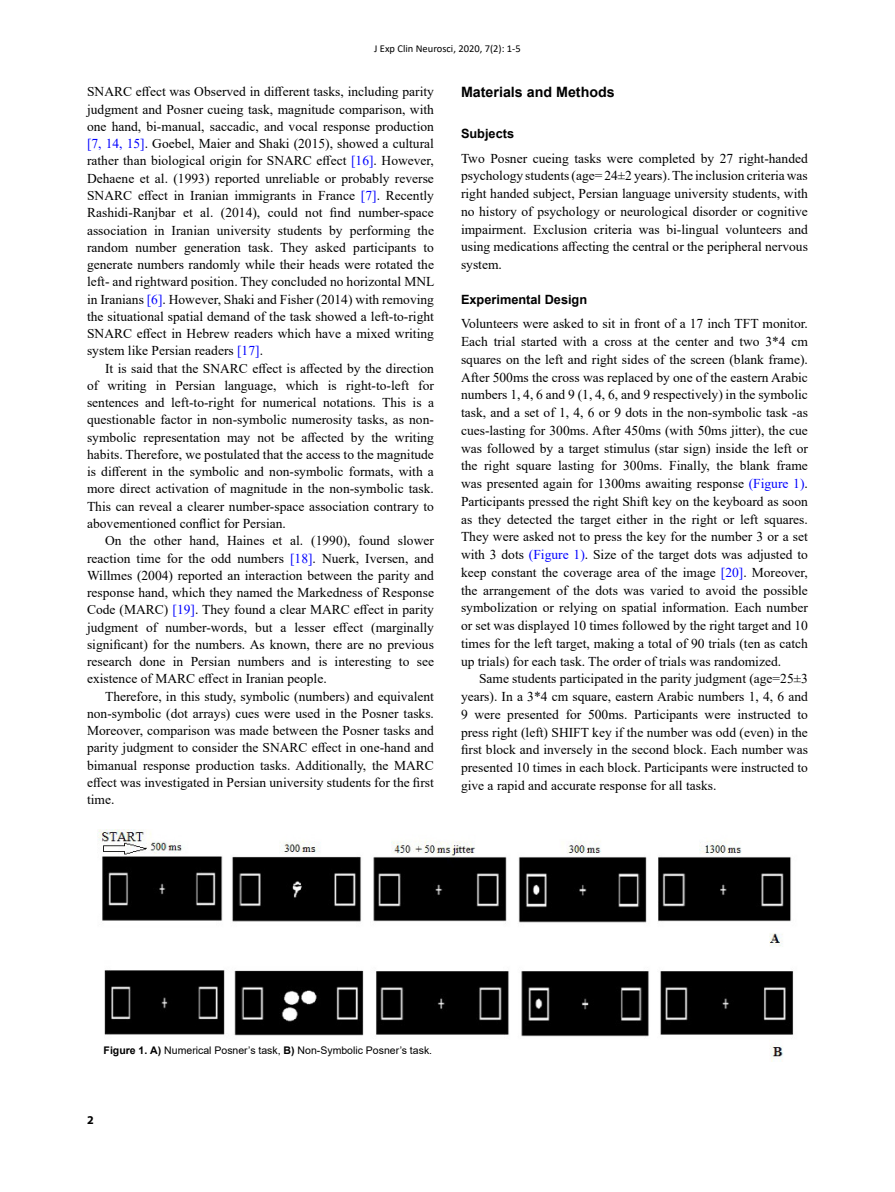
<style>
.page{position:relative;width:895px;height:1192px;background:#fff}
.page>*{position:absolute;margin:0;border:0;box-sizing:border-box;transform-origin:0 0}
.t1{font:700 14.25px "Arial";color:#000}
.t2{font:13.5px/17.2px "Times New Roman";color:#000;text-align:justify}
.t3{font:700 12.75px "Arial";color:#000}
.t4{font:700 12px "Myriad Pro";color:#000}
.t5{font:10.5px "Arial";color:#000}
.t6{font:10.5px "Calibri";color:#000}
.s1{color:#00f}
.s2{font-weight:700}
</style>
<div class="page">
<img style="left:98px;top:829px;width:696px;height:231px">
<p class="t6" style="left:374px;top:41px;width:148px">J Exp Clin Neurosci, 2020, 7(2): 1-5</p>
<p class="t2" style="left:87px;top:83px;width:349px">SNARC effect was Observed in different tasks, including parity judgment and Posner cueing task, magnitude comparison, with one hand, bi-manual, saccadic, and vocal response production <span class="s1">[7, 14, 15]</span>. Goebel, Maier and Shaki (2015), showed a cultural rather than biological origin for SNARC effect <span class="s1">[16]</span>. However, Dehaene et al. (1993) reported unreliable or probably reverse SNARC effect in Iranian immigrants in France <span class="s1">[7]</span>. Recently Rashidi-Ranjbar et al. (2014), could not find number-space association in Iranian university students by performing the random number generation task. They asked participants to generate numbers randomly while their heads were rotated the left- and rightward position. They concluded no horizontal MNL in Iranians <span class="s1">[6]</span>. However, Shaki and Fisher (2014) with removing the situational spatial demand of the task showed a left-to-right SNARC effect in Hebrew readers which have a mixed writing system like Persian readers <span class="s1">[17]</span>.</p>
<p class="t2" style="left:87px;top:359px;width:348px;text-indent:18px">It is said that the SNARC effect is affected by the direction of writing in Persian language, which is right-to-left for sentences and left-to-right for numerical notations. This is a questionable factor in non-symbolic numerosity tasks, as non&shy;symbolic representation may not be affected by the writing habits. Therefore, we postulated that the access to the magnitude is different in the symbolic and non-symbolic formats, with a more direct activation of magnitude in the non-symbolic task.<br>This can reveal a clearer number-space association contrary to abovementioned conflict for Persian.</p>
<p class="t2" style="left:87px;top:531px;width:348px;text-indent:18px">On the other hand, Haines et al. (1990), found slower reaction time for the odd numbers <span class="s1">[18]</span>. Nuerk, Iversen, and Willmes (2004) reported an interaction between the parity and response hand, which they named the Markedness of Response Code (MARC) <span class="s1">[19]</span>. They found a clear MARC effect in parity judgment of number-words, but a lesser effect (marginally significant) for the numbers. As known, there are no previous research done in Persian numbers and is interesting to see existence of MARC effect in Iranian people.</p>
<p class="t2" style="left:87px;top:687px;width:348px;text-indent:18px">Therefore, in this study, symbolic (numbers) and equivalent non-symbolic (dot arrays) cues were used in the Posner tasks.<br>Moreover, comparison was made between the Posner tasks and parity judgment to consider the SNARC effect in one-hand and bimanual response production tasks. Additionally, the MARC effect was investigated in Persian university students for the first time.</p>
<p class="t1" style="left:461px;top:82px;width:155px">Materials and Methods</p>
<p class="t3" style="left:461px;top:125px;width:55px">Subjects</p>
<p class="t2" style="left:461px;top:149px;width:348px;line-height:17.7px">Two Posner cueing tasks were completed by 27 right-handed psychology students (age= 24±2 years). The inclusion criteria was right handed subject, Persian language university students, with no history of psychology or neurological disorder or cognitive impairment. Exclusion criteria was bi-lingual volunteers and using medications affecting the central or the peripheral nervous system.</p>
<p class="t3" style="left:461px;top:290px;width:128px">Experimental Design</p>
<p class="t2" style="left:461px;top:314px;width:348px;line-height:17.7px">Volunteers were asked to sit in front of a 17 inch TFT monitor.<br>Each trial started with a cross at the center and two 3*4 cm squares on the left and right sides of the screen (blank frame).<br>After 500ms the cross was replaced by one of the eastern Arabic numbers 1, 4, 6 and 9 (1, 4, 6, and 9 respectively) in the symbolic task, and a set of 1, 4, 6 or 9 dots in the non-symbolic task -as cues-lasting for 300ms. After 450ms (with 50ms jitter), the cue was followed by a target stimulus (star sign) inside the left or the right square lasting for 300ms. Finally, the blank frame was presented again for 1300ms awaiting response <span class="s1">(Figure 1)</span>.<br>Participants pressed the right Shift key on the keyboard as soon as they detected the target either in the right or left squares.<br>They were asked not to press the key for the number 3 or a set with 3 dots <span class="s1">(Figure 1)</span>. Size of the target dots was adjusted to keep constant the coverage area of the image <span class="s1">[20]</span>. Moreover, the arrangement of the dots was varied to avoid the possible symbolization or relying on spatial information. Each number or set was displayed 10 times followed by the right target and 10 times for the left target, making a total of 90 trials (ten as catch up trials) for each task. The order of trials was randomized.</p>
<p class="t2" style="left:461px;top:669px;width:348px;line-height:17.7px;text-indent:18px">Same students participated in the parity judgment (age=25±3 years). In a 3*4 cm square, eastern Arabic numbers 1, 4, 6 and 9 were presented for 500ms. Participants were instructed to press right (left) SHIFT key if the number was odd (even) in the first block and inversely in the second block. Each number was presented 10 times in each block. Participants were instructed to give a rapid and accurate response for all tasks.</p>
<p class="t5" style="left:104px;top:1043px;width:330px"><span class="s2">Figure 1. A)</span> Numerical Posner’s task, <span class="s2">B)</span> Non-Symbolic Posner’s task.</p>
<p class="t4" style="left:87px;top:1112px;width:8px">2</p>
</div>
